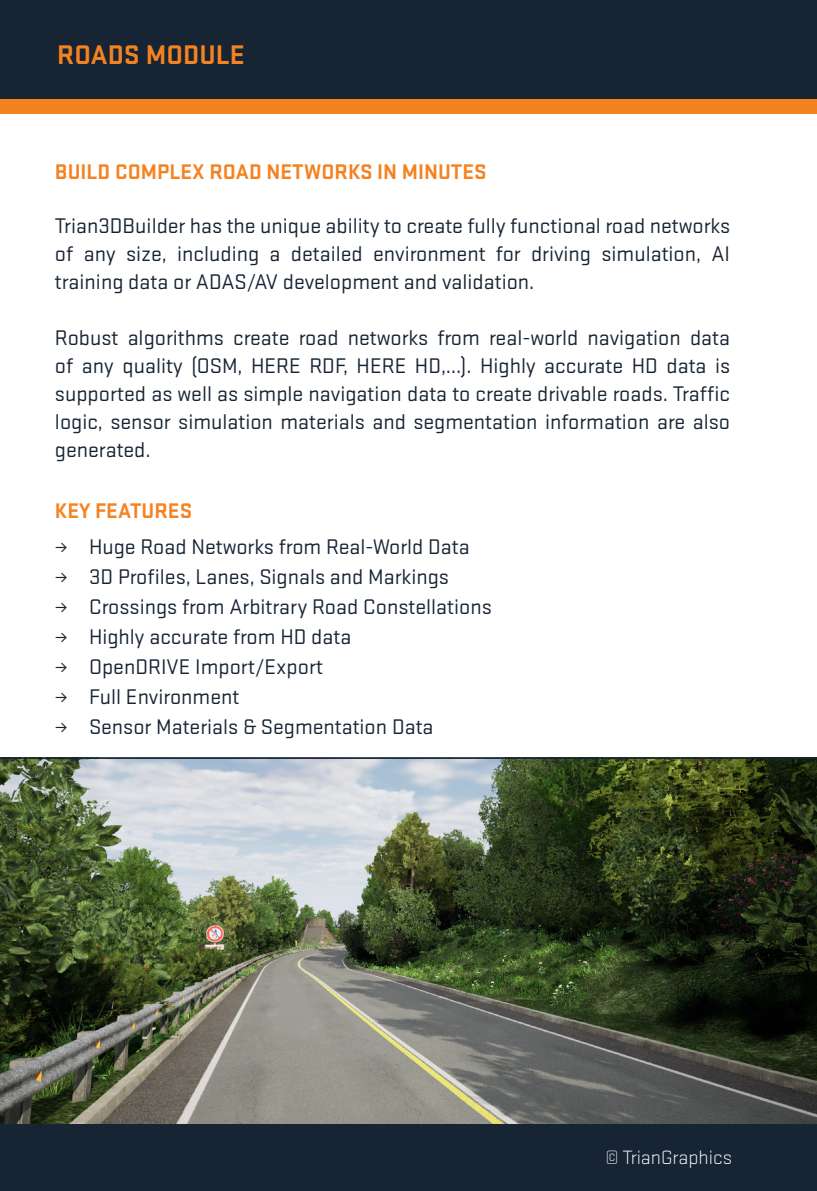
<style>
.page{position:relative;width:817px;height:1191px;background:#fff}
.page>*{position:absolute;margin:0;border:0;box-sizing:border-box;transform-origin:0 0}
.t1{font:700 28px "Stratum 1";color:#f58220}
.t2{font:22px/28px "Stratum 1";color:#172434;text-align:justify}
.t3{font:700 22px "Stratum 1";color:#f58220}
.t4{font:300 20px "Stratum 1";color:#fff}
</style>
<div class="page">
<div style="left:0;top:0;width:816px;height:99px;background:#172434"></div>
<div style="left:0;top:1123px;width:816px;height:68px;background:#172434"></div>
<div style="left:0;top:99px;width:816px;height:15px;background:#f58220"></div>
<img style="left:0;top:759px;width:816px;height:364px">
<svg style="left:0;top:757px;width:816px;height:2px;background:#25323e"></svg>
<p class="t1" style="left:57px;top:36px;width:189px">ROADS MODULE</p>
<p class="t3" style="left:55px;top:156px;width:433px">BUILD COMPLEX ROAD NETWORKS IN MINUTES</p>
<p class="t2" style="left:55px;top:211px;width:676px">Trian3DBuilder has the unique ability to create fully functional road networks of any size, including a detailed environment for driving simulation, AI training data or ADAS/AV development and validation.</p>
<p class="t2" style="left:55px;top:323px;width:676px">Robust algorithms create road networks from real-world navigation data of any quality (OSM, HERE RDF, HERE HD,…). Highly accurate HD data is supported as well as simple navigation data to create drivable roads. Traffic logic, sensor simulation materials and segmentation information are also generated.</p>
<p class="t3" style="left:55px;top:495px;width:139px">KEY FEATURES</p>
<p class="t2" style="left:55px;top:531px;width:416px">≥ Huge Road Networks from Real-World Data</p>
<p class="t2" style="left:55px;top:561px;width:395px">≥ 3D Profiles, Lanes, Signals and Markings</p>
<p class="t2" style="left:55px;top:591px;width:438px">≥ Crossings from Arbitrary Road Constellations</p>
<p class="t2" style="left:55px;top:621px;width:298px">≥ Highly accurate from HD data</p>
<p class="t2" style="left:55px;top:651px;width:269px">≥ OpenDRIVE Import/Export</p>
<p class="t2" style="left:55px;top:681px;width:186px">≥ Full Environment</p>
<p class="t2" style="left:55px;top:711px;width:380px">≥ Sensor Materials &amp; Segmentation Data</p>
<p class="t4" style="left:605px;top:1145px;width:128px">© TrianGraphics</p>
</div>
